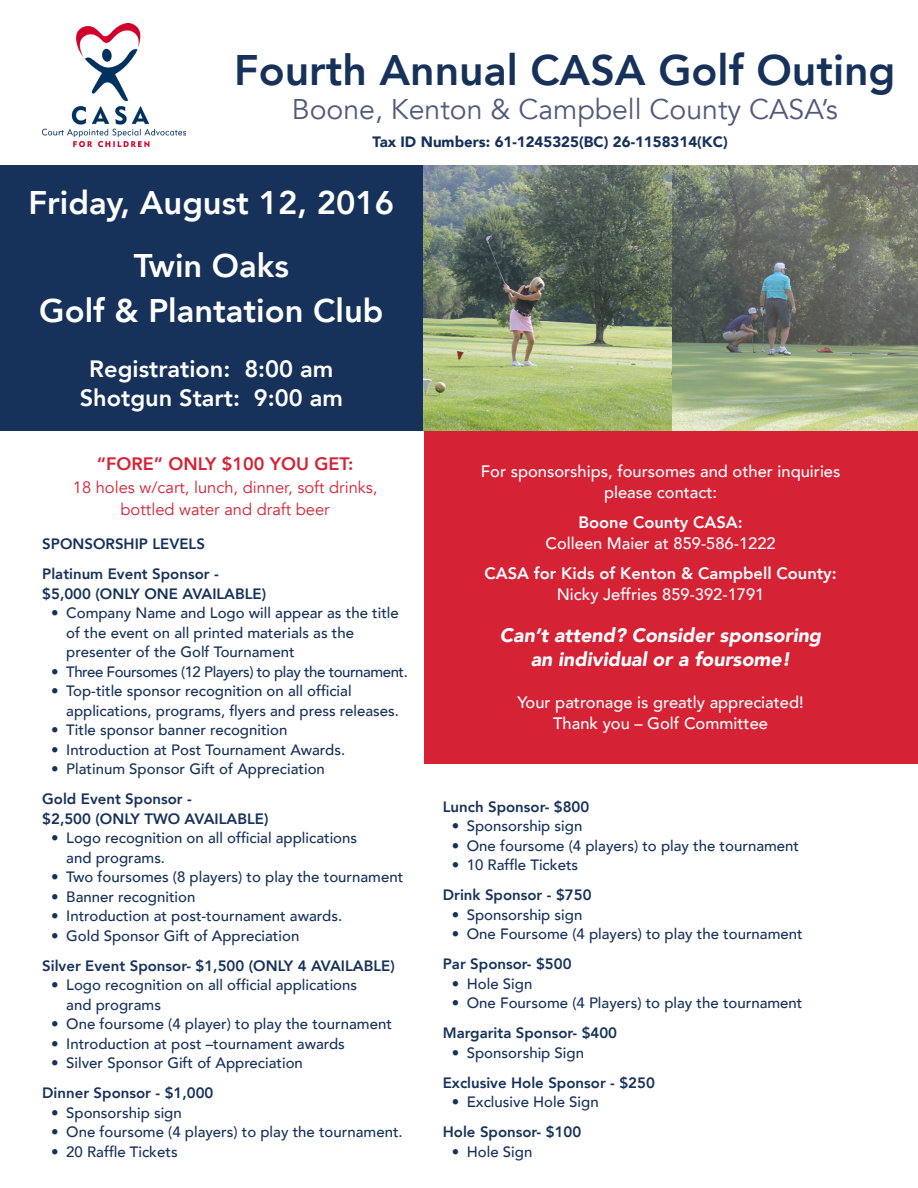
<style>
.page{position:relative;width:918px;height:1188px;background:#fff}
.page>*{position:absolute;margin:0;border:0;box-sizing:border-box;transform-origin:0 0}
.t1{font:800 42.6px "Avenir";color:#16325a}
.t2{font:800 32.7px/44.5px "Avenir";color:#fff;text-align:center}
.t3{font:28.5px "Avenir";color:#515a7b}
.t4{font:800 23.55px "Avenir";color:#fff}
.t5{font:italic 900 19.5px/24px "Avenir";color:#fff;text-align:center}
.t6{font:800 18px "Avenir";color:#d52235}
.t7{font:500 16.5px/21px "Avenir";color:#fff;text-align:center}
.t8{font:16.5px/22.5px "Avenir";color:#d52235;text-align:center}
.t9{font:800 16.5px/21px "Avenir";color:#fff;text-align:center}
.t10{font:500 15px/19.5px "Avenir";color:#16325a}
.t11{font:800 15px "Avenir";color:#16325a}
.t12{font:500 15px "Avenir";letter-spacing:-.03em;color:#16325a}
.t13{font:900 15px "Avenir";color:#16325a}
.s1{font-weight:800}
.s2{font-weight:500}
</style>
<div class="page">
<div style="left:424px;top:347px;width:494px;height:417px;background:#d52235"></div>
<img style="left:671px;top:165px;width:247px;height:266px">
<div style="left:0;top:165px;width:424px;height:266px;background:#16325a"></div>
<img style="left:42px;top:24px;width:144px;height:122px">
<img style="left:423px;top:166px;width:248px;height:265px">
<p class="t1" style="left:234px;top:37px;width:663px">Fourth Annual CASA Golf Outing</p>
<p class="t3" style="left:292px;top:92px;width:548px">Boone, Kenton &amp; Campbell County CASA’s</p>
<p class="t13" style="left:373px;top:129px;width:357px">Tax ID Numbers: 61-1245325(BC) 26-1158314(KC)</p>
<p class="t2" style="left:28px;top:181px;width:367px">Friday, August 12, 2016</p>
<p class="t2" style="left:39px;top:243px;width:346px">Twin Oaks<br>Golf &amp; Plantation Club</p>
<p class="t4" style="left:89px;top:351px;width:246px">Registration: 8:00 am</p>
<p class="t4" style="left:80px;top:379px;width:265px">Shotgun Start: 9:00 am</p>
<p class="t6" style="left:97px;top:450px;width:258px">“FORE” ONLY $100 YOU GET:</p>
<p class="t8" style="left:73px;top:476px;width:306px">18 holes w/cart, lunch, dinner, soft drinks, bottled water and draft beer</p>
<p class="t11" style="left:42px;top:532px;width:164px">SPONSORSHIP LEVELS</p>
<p class="t11" style="left:42px;top:562px;width:178px">Platinum Event Sponsor -</p>
<p class="t11" style="left:42px;top:582px;width:226px">$5,000 (ONLY ONE AVAILABLE)</p>
<p class="t10" style="left:66px;top:603px;width:334px;text-indent:-15px">• Company Name and Logo will appear as the title of the event on all printed materials as the presenter of the Golf Tournament</p>
<p class="t12" style="left:51px;top:659px;width:358px">• Three Foursomes (12 Players) to play the tournament.</p>
<p class="t10" style="left:66px;top:681px;width:334px;text-indent:-15px">• Top-title sponsor recognition on all official applications, programs, flyers and press releases.</p>
<p class="t10" style="left:51px;top:720px;width:238px">• Title sponsor banner recognition</p>
<p class="t10" style="left:51px;top:739px;width:296px">• Introduction at Post Tournament Awards.</p>
<p class="t10" style="left:51px;top:759px;width:275px">• Platinum Sponsor Gift of Appreciation</p>
<p class="t11" style="left:42px;top:787px;width:151px">Gold Event Sponsor -</p>
<p class="t11" style="left:42px;top:807px;width:228px">$2,500 (ONLY TWO AVAILABLE)</p>
<p class="t10" style="left:66px;top:828px;width:292px;text-indent:-15px">• Logo recognition on all official applications and programs.</p>
<p class="t10" style="left:51px;top:867px;width:354px">• Two foursomes (8 players) to play the tournament</p>
<p class="t10" style="left:51px;top:886px;width:146px">• Banner recognition</p>
<p class="t10" style="left:51px;top:906px;width:292px">• Introduction at post-tournament awards.</p>
<p class="t10" style="left:51px;top:925px;width:250px">• Gold Sponsor Gift of Appreciation</p>
<p class="t11" style="left:42px;top:954px;width:354px">Silver Event Sponsor- $1,500 (ONLY 4 AVAILABLE)</p>
<p class="t10" style="left:66px;top:975px;width:292px;text-indent:-15px">• Logo recognition on all official applications and programs</p>
<p class="t10" style="left:51px;top:1014px;width:342px">• One foursome (4 player) to play the tournament</p>
<p class="t10" style="left:51px;top:1033px;width:295px">• Introduction at post –tournament awards</p>
<p class="t10" style="left:51px;top:1053px;width:253px">• Silver Sponsor Gift of Appreciation</p>
<p class="t11" style="left:42px;top:1081px;width:173px">Dinner Sponsor - $1,000</p>
<p class="t10" style="left:51px;top:1102px;width:132px">• Sponsorship sign</p>
<p class="t10" style="left:51px;top:1122px;width:353px">• One foursome (4 players) to play the tournament.</p>
<p class="t10" style="left:51px;top:1141px;width:128px">• 20 Raffle Tickets</p>
<p class="t7" style="left:481px;top:460px;width:361px">For sponsorships, foursomes and other inquiries please contact:</p>
<p class="t7" style="left:545px;top:511px;width:232px"><span class="s1">Boone County CASA:<br></span>Colleen Maier at 859-586-1222</p>
<p class="t9" style="left:484px;top:563px;width:354px">CASA for Kids of Kenton &amp; Campbell County:<br><span class="s2">Nicky Jeffries 859-392-1791</span></p>
<p class="t5" style="left:500px;top:623px;width:323px">Can’t attend? Consider sponsoring an individual or a foursome!</p>
<p class="t7" style="left:517px;top:691px;width:288px">Your patronage is greatly appreciated!</p>
<p class="t7" style="left:553px;top:712px;width:216px">Thank you – Golf Committee</p>
<p class="t11" style="left:443px;top:795px;width:148px">Lunch Sponsor- $800</p>
<p class="t10" style="left:452px;top:815px;width:132px">• Sponsorship sign</p>
<p class="t10" style="left:452px;top:835px;width:349px">• One foursome (4 players) to play the tournament</p>
<p class="t10" style="left:452px;top:854px;width:128px">• 10 Raffle Tickets</p>
<p class="t11" style="left:443px;top:883px;width:150px">Drink Sponsor - $750</p>
<p class="t10" style="left:452px;top:904px;width:132px">• Sponsorship sign</p>
<p class="t10" style="left:452px;top:923px;width:352px">• One Foursome (4 players) to play the tournament</p>
<p class="t11" style="left:443px;top:952px;width:130px">Par Sponsor- $500</p>
<p class="t10" style="left:452px;top:973px;width:82px">• Hole Sign</p>
<p class="t10" style="left:452px;top:992px;width:352px">• One Foursome (4 Players) to play the tournament</p>
<p class="t11" style="left:443px;top:1021px;width:176px">Margarita Sponsor- $400</p>
<p class="t10" style="left:452px;top:1042px;width:134px">• Sponsorship Sign</p>
<p class="t11" style="left:443px;top:1071px;width:214px">Exclusive Hole Sponsor - $250</p>
<p class="t10" style="left:452px;top:1091px;width:148px">• Exclusive Hole Sign</p>
<p class="t11" style="left:443px;top:1120px;width:140px">Hole Sponsor- $100</p>
<p class="t10" style="left:452px;top:1141px;width:82px">• Hole Sign</p>
</div>
